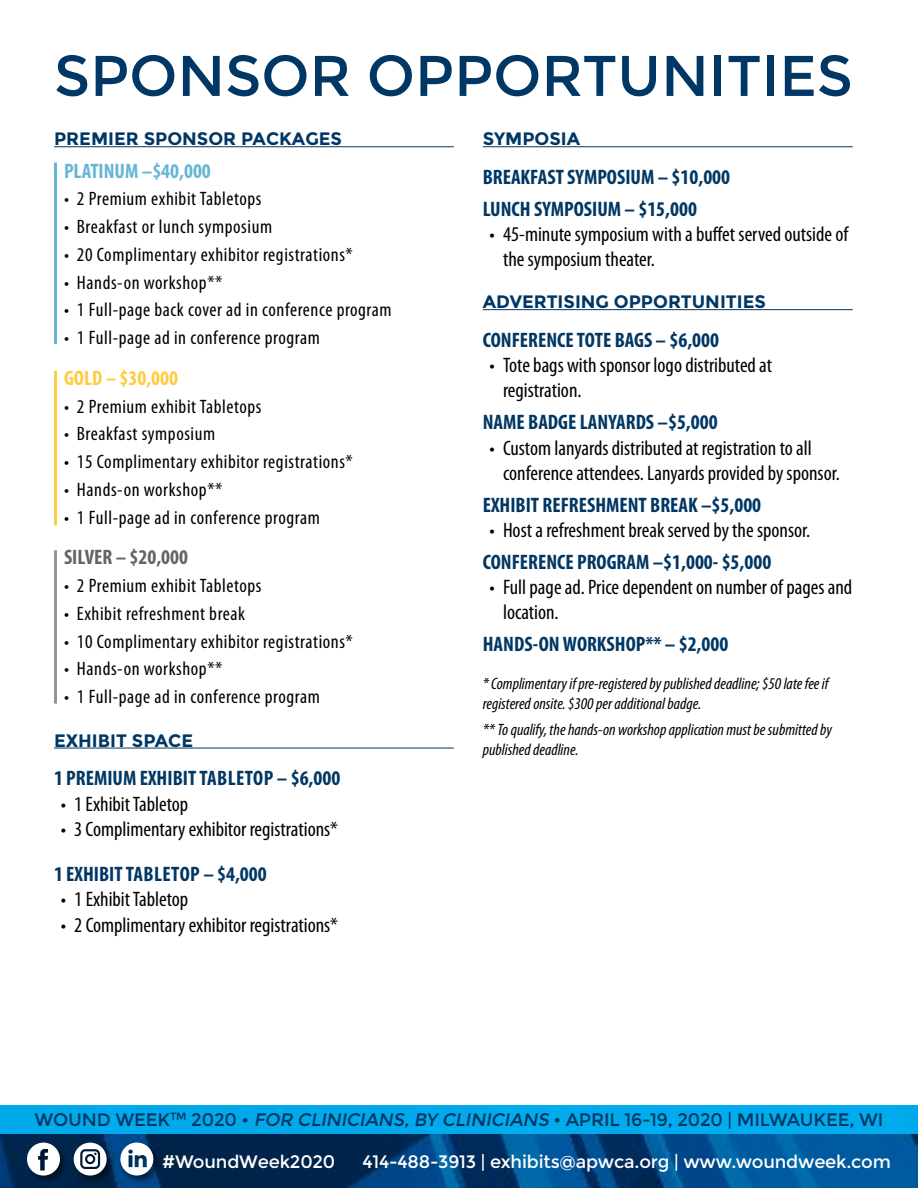
<style>
.page{position:relative;width:918px;height:1188px;background:#fff}
.page>*{position:absolute;margin:0;border:0;box-sizing:border-box;transform-origin:0 0}
.t1{font:57.3px "Montserrat";color:#003764}
.t2{font:condensed 21px/25.2px "Myriad Pro";color:#000}
.t3{font:700 condensed 21px/32px "Myriad Pro";color:#003764}
.t4{font:700 condensed 21px "Myriad Pro";color:#67b6d4}
.t5{font:700 condensed 21px "Myriad Pro";color:#636466}
.t6{font:700 condensed 21px "Myriad Pro";color:#ffcc41}
.t7{font:condensed 19.5px "Myriad Pro";letter-spacing:.03em;color:#000}
.t8{font:18px "Montserrat";letter-spacing:-.01em;color:#003764}
.t9{font:700 18px "Montserrat";color:#003764}
.t10{font:18px "Montserrat";letter-spacing:-.01em;color:#fff}
.t11{font:italic condensed 16.5px/19.8px "Myriad Pro";color:#000}
.s1{font-style:italic}
</style>
<div class="page">
<img style="left:0;top:1134px;width:918px;height:54px">
<div style="left:0;top:1106px;width:918px;height:28px;background:#00aeef"></div>
<div style="left:25px;top:1141px;width:44px;height:44px;background:#000;opacity:.55"></div>
<svg style="left:27px;top:1143px;width:33px;height:33px"></svg>
<div style="left:72px;top:1141px;width:44px;height:44px;background:#000;opacity:.55"></div>
<svg style="left:74px;top:1143px;width:33px;height:33px"></svg>
<div style="left:119px;top:1141px;width:43px;height:44px;background:#000;opacity:.55"></div>
<svg style="left:120px;top:1143px;width:33px;height:33px"></svg>
<hr style="left:54px;top:146px;width:400px;height:1px;background:#003764">
<hr style="left:54px;top:748px;width:400px;height:1px;background:#003764">
<hr style="left:54px;top:163px;width:3px;height:181px;background:#67b6d4">
<hr style="left:54px;top:371px;width:3px;height:154px;background:#ffcc41">
<hr style="left:54px;top:550px;width:3px;height:154px;background:#939598">
<hr style="left:483px;top:146px;width:370px;height:1px;background:#003764">
<hr style="left:483px;top:309px;width:370px;height:1px;background:#003764">
<h1 class="t1" style="left:54px;top:43px;width:800px">SPONSOR OPPORTUNITIES</h1>
<p class="t9" style="left:54px;top:128px;width:290px">PREMIER SPONSOR PACKAGES</p>
<p class="t4" style="left:64px;top:159px;width:148px">PLATINUM –$40,000</p>
<p class="t7" style="left:64px;top:188px;width:199px">• 2 Premium exhibit Tabletops</p>
<p class="t7" style="left:64px;top:216px;width:210px">• Breakfast or lunch symposium</p>
<p class="t7" style="left:64px;top:244px;width:290px">• 20 Complimentary exhibitor registrations*</p>
<p class="t7" style="left:64px;top:272px;width:160px">• Hands-on workshop**</p>
<p class="t7" style="left:64px;top:299px;width:329px">• 1 Full-page back cover ad in conference program</p>
<p class="t7" style="left:64px;top:327px;width:257px">• 1 Full-page ad in conference program</p>
<p class="t6" style="left:64px;top:366px;width:116px">GOLD – $30,000</p>
<p class="t7" style="left:64px;top:396px;width:199px">• 2 Premium exhibit Tabletops</p>
<p class="t7" style="left:64px;top:423px;width:153px">• Breakfast symposium</p>
<p class="t7" style="left:64px;top:451px;width:290px">• 15 Complimentary exhibitor registrations*</p>
<p class="t7" style="left:64px;top:479px;width:160px">• Hands-on workshop**</p>
<p class="t7" style="left:64px;top:507px;width:257px">• 1 Full-page ad in conference program</p>
<p class="t5" style="left:64px;top:546px;width:126px">SILVER – $20,000</p>
<p class="t7" style="left:64px;top:575px;width:199px">• 2 Premium exhibit Tabletops</p>
<p class="t7" style="left:64px;top:603px;width:183px">• Exhibit refreshment break</p>
<p class="t7" style="left:64px;top:631px;width:290px">• 10 Complimentary exhibitor registrations*</p>
<p class="t7" style="left:64px;top:658px;width:160px">• Hands-on workshop**</p>
<p class="t7" style="left:64px;top:686px;width:257px">• 1 Full-page ad in conference program</p>
<p class="t9" style="left:54px;top:730px;width:141px">EXHIBIT SPACE</p>
<p class="t3" style="left:54px;top:763px;width:288px">1 PREMIUM EXHIBIT TABLETOP – $6,000</p>
<p class="t2" style="left:61px;top:791px;width:129px">• 1 Exhibit Tabletop</p>
<p class="t2" style="left:61px;top:817px;width:279px">• 3 Complimentary exhibitor registrations*</p>
<p class="t3" style="left:54px;top:859px;width:214px">1 EXHIBIT TABLETOP – $4,000</p>
<p class="t2" style="left:61px;top:887px;width:129px">• 1 Exhibit Tabletop</p>
<p class="t2" style="left:61px;top:913px;width:279px">• 2 Complimentary exhibitor registrations*</p>
<p class="t9" style="left:483px;top:128px;width:99px">SYMPOSIA</p>
<p class="t3" style="left:483px;top:161px;width:249px">BREAKFAST SYMPOSIUM – $10,000<br>LUNCH SYMPOSIUM – $15,000</p>
<p class="t2" style="left:503px;top:222px;width:347px;text-indent:-14px">• 45-minute symposium with a buffet served outside of the symposium theater.</p>
<p class="t9" style="left:483px;top:291px;width:285px">ADVERTISING OPPORTUNITIES</p>
<p class="t3" style="left:483px;top:324px;width:238px">CONFERENCE TOTE BAGS – $6,000</p>
<p class="t2" style="left:503px;top:353px;width:271px;text-indent:-14px">• Tote bags with sponsor logo distributed at registration.</p>
<p class="t3" style="left:483px;top:407px;width:236px">NAME BADGE LANYARDS –$5,000</p>
<p class="t2" style="left:503px;top:435px;width:338px;text-indent:-14px">• Custom lanyards distributed at registration to all conference attendees. Lanyards provided by sponsor.</p>
<p class="t3" style="left:483px;top:489px;width:280px">EXHIBIT REFRESHMENT BREAK –$5,000</p>
<p class="t2" style="left:490px;top:518px;width:322px">• Host a refreshment break served by the sponsor.</p>
<p class="t3" style="left:483px;top:546px;width:290px">CONFERENCE PROGRAM –$1,000- $5,000</p>
<p class="t2" style="left:503px;top:575px;width:351px;text-indent:-14px">• Full page ad. Price dependent on number of pages and location.</p>
<p class="t3" style="left:483px;top:629px;width:247px">HANDS-ON WORKSHOP** – $2,000</p>
<p class="t11" style="left:483px;top:674px;width:347px">* Complimentary if pre-registered by published deadline; $50 late fee if registered onsite. $300 per additional badge.</p>
<p class="t11" style="left:483px;top:720px;width:351px">** To qualify, the hands-on workshop application must be submitted by published deadline.</p>
<p class="t8" style="left:35px;top:1109px;width:850px">WOUND WEEK<sup>TM</sup> 2020 • <span class="s1">FOR CLINICIANS,BY CLINICIANS</span> • APRIL 16-19, 2020 | MILWAUKEE, WI</p>
<p class="t10" style="left:162px;top:1151px;width:175px">#WoundWeek2020</p>
<p class="t10" style="left:363px;top:1151px;width:530px">414-488-3913 | exhibits@apwca.org | www.woundweek.com</p>
</div>
